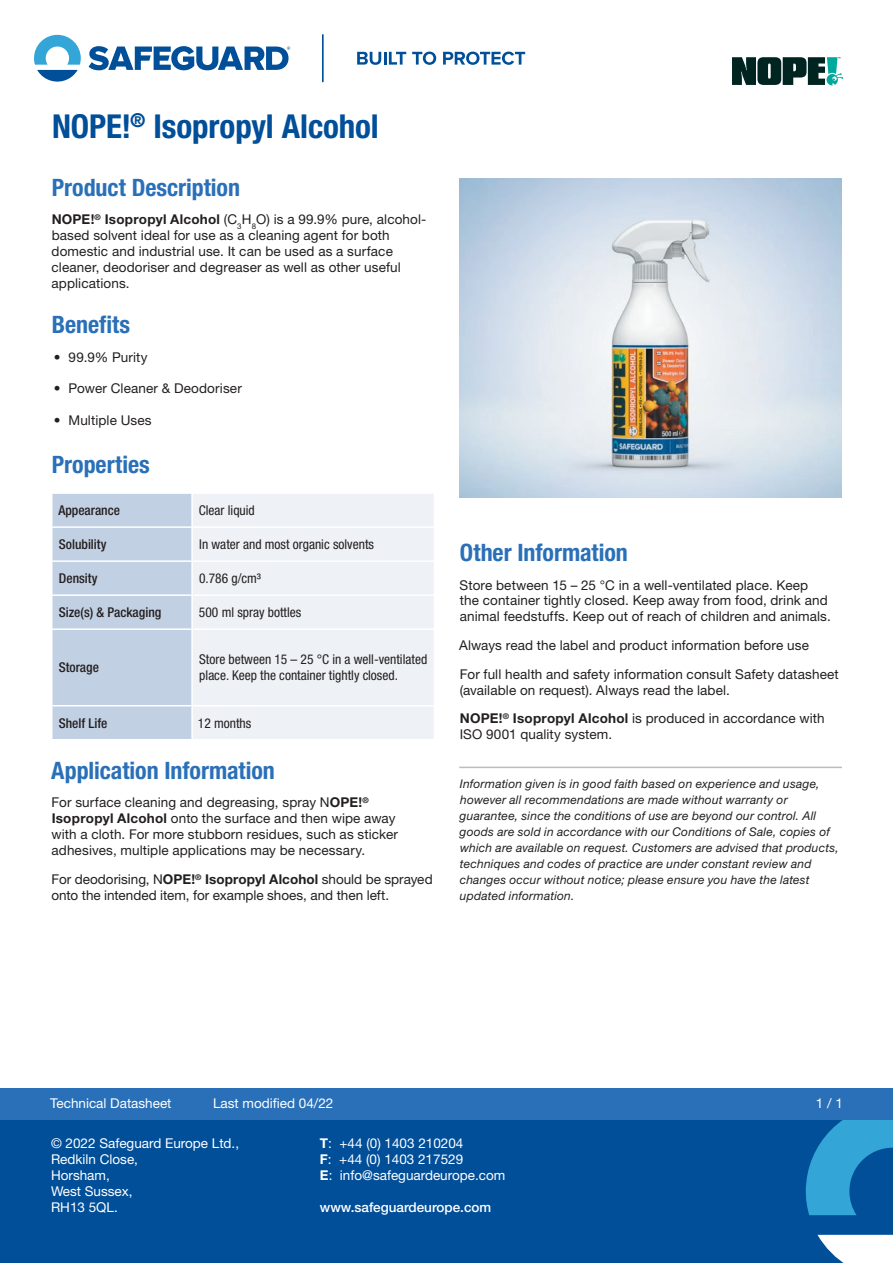
<style>
.page{position:relative;width:893px;height:1263px;background:#fff}
.page>*{position:absolute;margin:0;border:0;box-sizing:border-box;transform-origin:0 0}
.t1{font:700 condensed 33px "Helvetica Neue LT Std";letter-spacing:-.005em;color:#014e99}
.t2{font:700 condensed 24px "Helvetica Neue LT Std";color:#2a70b8}
.t3{font:13.5px/15.9px "Helvetica Neue LT Std";letter-spacing:.01em;color:#231f20}
.t4{font:13.5px/15.9px "Helvetica Neue LT Std";color:#fff}
.t5{font:condensed 13.5px/15.9px "Helvetica Neue LT Std";color:#231f20}
.t6{font:500 condensed 13.5px "Helvetica Neue LT Std";color:#231f20}
.t7{font:500 13.5px "Helvetica Neue LT Std";color:#fff}
.t8{font:italic 12px/15.9px "Helvetica Neue LT Std";letter-spacing:.015em;color:#231f20}
.s1{font-weight:700}
</style>
<div class="page">
<div style="left:0;top:1103px;width:893px;height:160px;background:#014e99"></div>
<svg style="left:817px;top:1235px;width:76px;height:28px;background:#d7e3ef"></svg>
<svg style="left:806px;top:1119px;width:87px;height:96px"></svg>
<div style="left:0;top:1087px;width:893px;height:32px;background:#2a70b8"></div>
<svg style="left:357px;top:52px;width:49px;height:13px"></svg>
<svg style="left:412px;top:52px;width:24px;height:13px"></svg>
<svg style="left:443px;top:52px;width:82px;height:13px"></svg>
<svg style="left:89px;top:46px;width:201px;height:24px"></svg>
<svg style="left:34px;top:35px;width:47px;height:47px"></svg>
<hr style="left:322px;top:35px;width:2px;height:47px;background:#014e99">
<svg style="left:732px;top:57px;width:111px;height:28px;background:#39605c"></svg>
<div style="left:53px;top:494px;width:138px;height:245px;background:#c2d0e3"></div>
<div style="left:193px;top:494px;width:241px;height:245px;background:#eef2f7"></div>
<hr style="left:51px;top:526px;width:141px;height:2px;background:#fff">
<hr style="left:51px;top:560px;width:141px;height:2px;background:#fff">
<hr style="left:51px;top:594px;width:141px;height:2px;background:#fff">
<hr style="left:51px;top:628px;width:141px;height:2px;background:#fff">
<hr style="left:51px;top:705px;width:141px;height:1px;background:#fff">
<hr style="left:192px;top:526px;width:243px;height:2px;background:#fff">
<hr style="left:192px;top:560px;width:243px;height:2px;background:#fff">
<hr style="left:192px;top:594px;width:243px;height:2px;background:#fff">
<hr style="left:192px;top:628px;width:243px;height:2px;background:#fff">
<hr style="left:192px;top:705px;width:243px;height:1px;background:#fff">
<img style="left:459px;top:179px;width:383px;height:318px">
<hr style="left:459px;top:767px;width:383px;height:1px;background:#bcbdc0">
<h1 class="t1" style="left:52px;top:107px;width:328px">NOPE!<sup>®</sup> Isopropyl Alcohol</h1>
<h2 class="t2" style="left:52px;top:173px;width:190px">Product Description</h2>
<p class="t3" style="left:52px;top:211px;width:376px"><span class="s1">NOPE!</span><sup>®</sup> <span class="s1">Isopropyl Alcohol</span> (C<sub>3</sub>H<sub>8</sub>O) is a 99.9% pure, alcohol&shy;based solvent ideal for use as a cleaning agent for both domestic and industrial use. It can be used as a surface cleaner, deodoriser and degreaser as well as other useful applications.</p>
<h2 class="t2" style="left:52px;top:310px;width:80px">Benefits</h2>
<p class="t3" style="left:54px;top:349px;width:95px">• 99.9% Purity</p>
<p class="t3" style="left:54px;top:381px;width:189px">• Power Cleaner &amp; Deodoriser</p>
<p class="t3" style="left:54px;top:412px;width:99px">• Multiple Uses</p>
<h2 class="t2" style="left:52px;top:450px;width:100px">Properties</h2>
<p class="t6" style="left:58px;top:502px;width:63px">Appearance</p>
<p class="t5" style="left:199px;top:502px;width:57px">Clear liquid</p>
<p class="t6" style="left:59px;top:536px;width:49px">Solubility</p>
<p class="t5" style="left:199px;top:536px;width:176px">In water and most organic solvents</p>
<p class="t6" style="left:59px;top:570px;width:40px">Density</p>
<p class="t5" style="left:199px;top:570px;width:64px">0.786 g/cm3</p>
<p class="t6" style="left:59px;top:604px;width:104px">Size(s) &amp; Packaging</p>
<p class="t5" style="left:199px;top:604px;width:104px">500 ml spray bottles</p>
<p class="t6" style="left:59px;top:659px;width:42px">Storage</p>
<p class="t5" style="left:199px;top:651px;width:230px">Store between 15 – 25 °C in a well-ventilated place. Keep the container tightly closed.</p>
<p class="t6" style="left:59px;top:715px;width:50px">Shelf Life</p>
<p class="t5" style="left:198px;top:715px;width:55px">12 months</p>
<h2 class="t2" style="left:51px;top:756px;width:225px">Application Information</h2>
<p class="t3" style="left:51px;top:794px;width:348px">For surface cleaning and degreasing, spray N<span class="s1">OPE!</span><sup>® </sup><span class="s1">Isopropyl Alcohol</span> onto the surface and then wipe away with a cloth. For more stubborn residues, such as sticker adhesives, multiple applications may be necessary.</p>
<p class="t3" style="left:51px;top:871px;width:383px">For deodorising, N<span class="s1">OPE!</span><sup>®</sup> <span class="s1">Isopropyl Alcohol</span> should be sprayed onto the intended item, for example shoes, and then left.</p>
<h2 class="t2" style="left:460px;top:538px;width:170px">Other Information</h2>
<p class="t3" style="left:460px;top:577px;width:373px">Store between 15 – 25 °C in a well-ventilated place. Keep<br>the container tightly closed. Keep away from food, drink and animal feedstuffs. Keep out of reach of children and animals.</p>
<p class="t3" style="left:459px;top:631px;width:381px;line-height:28.7px">Always read the label and product information before use<br>For full health and safety information consult Safety datasheet</p>
<p class="t3" style="left:460px;top:675px;width:366px;line-height:28.7px">(available on request). Always read the label.<br><span class="s1">NOPE!</span><sup>®</sup> <span class="s1">Isopropyl Alcohol</span> is produced in accordance with</p>
<p class="t3" style="left:460px;top:726px;width:154px">ISO 9001 quality system.</p>
<p class="t8" style="left:460px;top:776px;width:381px">Information given is in good faith based on experience and usage, however all recommendations are made without warranty or guarantee, since the conditions of use are beyond our control. All goods are sold in accordance with our Conditions of Sale, copies of which are available on request. Customers are advised that products, techniques and codes of practice are under constant review and changes occur without notice; please ensure you have the latest updated information.</p>
<p class="t4" style="left:50px;top:1095px;width:123px">Technical Datasheet</p>
<p class="t4" style="left:213px;top:1095px;width:122px">Last modified 04/22</p>
<p class="t4" style="left:816px;top:1095px;width:29px">1 / 1</p>
<p class="t4" style="left:51px;top:1135px;width:190px">© 2022 Safeguard Europe Ltd.,<br>Redkiln Close,<br>Horsham,<br>West Sussex,<br>RH13 5QL.</p>
<p class="t4" style="left:320px;top:1135px;width:187px"><span class="s1">T</span>: +44 (0) 1403 210204<br><span class="s1">F</span>: +44 (0) 1403 217529<br><span class="s1">E</span>: info@safeguardeurope.com</p>
<p class="t7" style="left:320px;top:1199px;width:173px">www.safeguardeurope.com</p>
</div>
